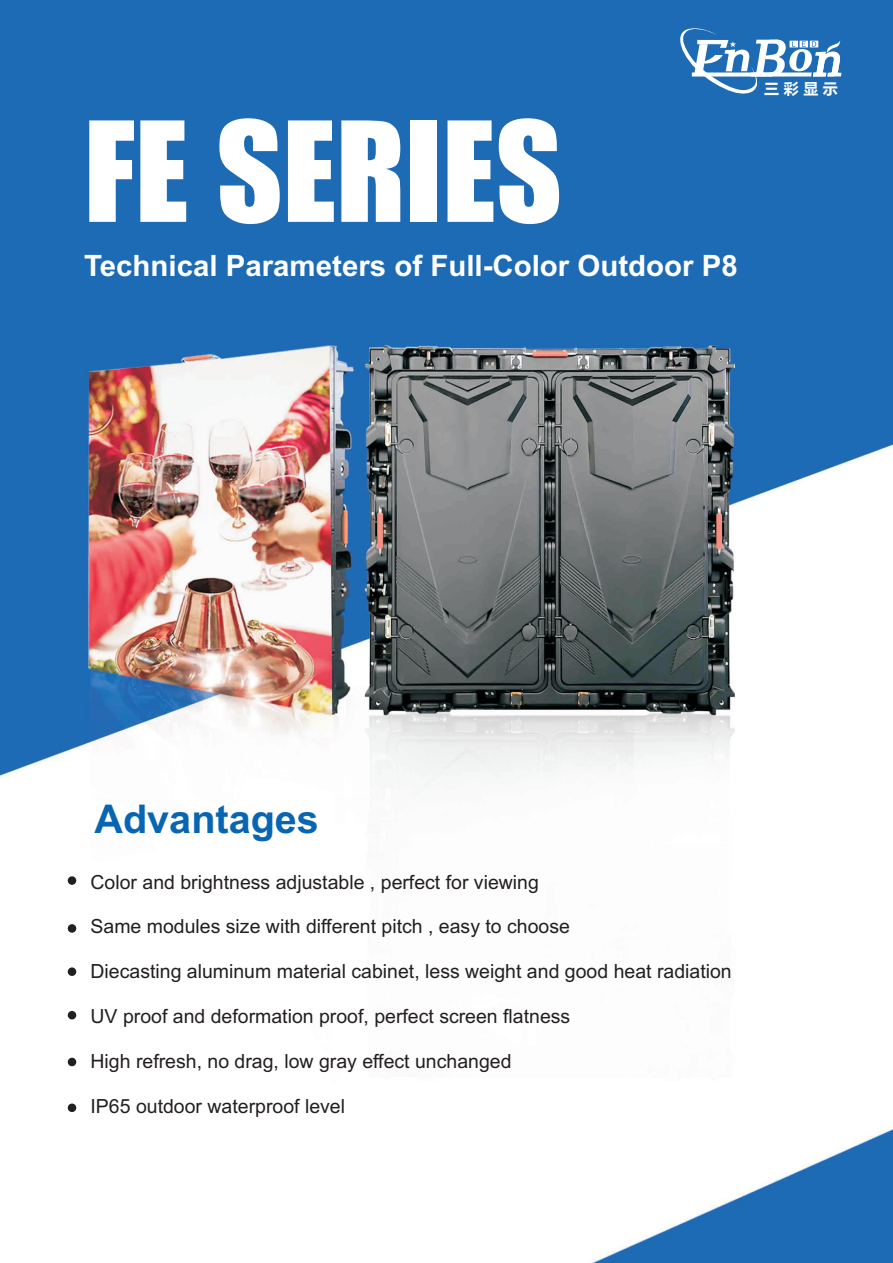
<style>
.page{position:relative;width:893px;height:1263px;background:#fff}
.page>*{position:absolute;margin:0;border:0;box-sizing:border-box;transform-origin:0 0}
.t1{font:128.4px "Impact";color:#fff}
.t2{font:700 39.6px "Arial";color:#0765b2}
.t3{font:700 29.4px "Arial";color:#fff}
.t4{font:19.5px "Arial";color:#231f20}
.t5{font:700 15px "Microsoft Ya Hei";color:#fff}
</style>
<div class="page">
<img style="left:0;top:0;width:893px;height:1263px">
<svg style="left:673px;top:28px;width:168px;height:72px"></svg>
<div style="left:68px;top:876px;width:8px;height:9px;background:#231f20;border-radius:50%"></div>
<div style="left:68px;top:924px;width:8px;height:9px;background:#231f20;border-radius:50%"></div>
<div style="left:68px;top:967px;width:8px;height:9px;background:#231f20;border-radius:50%"></div>
<div style="left:68px;top:1011px;width:8px;height:8px;background:#231f20;border-radius:50%"></div>
<div style="left:68px;top:1058px;width:8px;height:8px;background:#231f20;border-radius:50%"></div>
<div style="left:68px;top:1103px;width:8px;height:9px;background:#231f20;border-radius:50%"></div>
<h1 class="t1" style="left:84px;top:120px;width:480px">FE SERIES</h1>
<h3 class="t3" style="left:84px;top:255px;width:655px">Technical Parameters of Full-Color Outdoor P8</h3>
<p class="t5" style="left:764px;top:82px;width:75px">三彩显示</p>
<h2 class="t2" style="left:94px;top:804px;width:226px">Advantages</h2>
<p class="t4" style="left:91px;top:874px;width:450px">Color and brightness adjustable , perfect for viewing</p>
<p class="t4" style="left:91px;top:919px;width:481px">Same modules size with different pitch , easy to choose</p>
<p class="t4" style="left:91px;top:964px;width:643px">Diecasting aluminum material cabinet, less weight and good heat radiation</p>
<p class="t4" style="left:91px;top:1009px;width:481px">UV proof and deformation proof, perfect screen flatness</p>
<p class="t4" style="left:91px;top:1054px;width:423px">High refresh, no drag, low gray effect unchanged</p>
<p class="t4" style="left:91px;top:1099px;width:256px">IP65 outdoor waterproof level</p>
</div>
